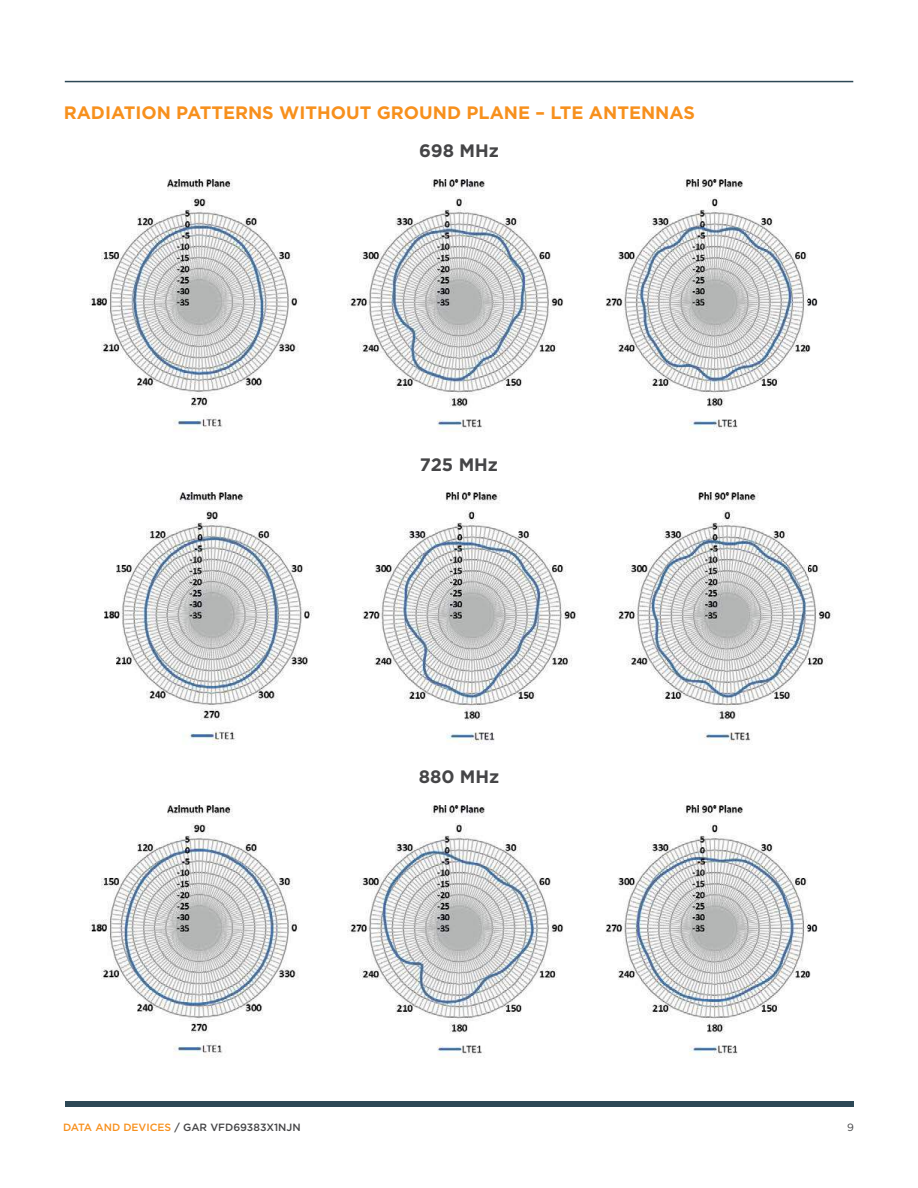
<style>
.page{position:relative;width:918px;height:1188px;background:#fff}
.page>*{position:absolute;margin:0;border:0;box-sizing:border-box;transform-origin:0 0}
.t1{font:700 18px "Gotham";color:#f7901d}
.t2{font:700 18px "Gotham";color:#454547}
.t3{font:500 10.5px "Gotham";color:#454547}
.t4{font:10.5px "Gotham";color:#454547}
.s1{color:#f7901d}
</style>
<div class="page">
<hr style="left:65px;top:81px;width:788px;height:1px;background:#2d4856">
<div style="left:65px;top:1101px;width:788px;height:6px;background:#2d4856"></div>
<img style="left:89px;top:179px;width:729px;height:253px">
<img style="left:104px;top:492px;width:729px;height:253px">
<img style="left:89px;top:805px;width:729px;height:253px">
<p class="t1" style="left:64px;top:105px;width:633px">RADIATION PATTERNS WITHOUT GROUND PLANE – LTE ANTENNAS</p>
<p class="t2" style="left:419px;top:143px;width:81px">698 MHz</p>
<p class="t2" style="left:420px;top:457px;width:80px">725 MHz</p>
<p class="t2" style="left:419px;top:768px;width:82px">880 MHz</p>
<p class="t3" style="left:63px;top:1123px;width:239px"><span class="s1">DATA AND DEVICES</span> / GAR VFD69383X1NJN</p>
<p class="t4" style="left:847px;top:1123px;width:8px">9</p>
</div>
